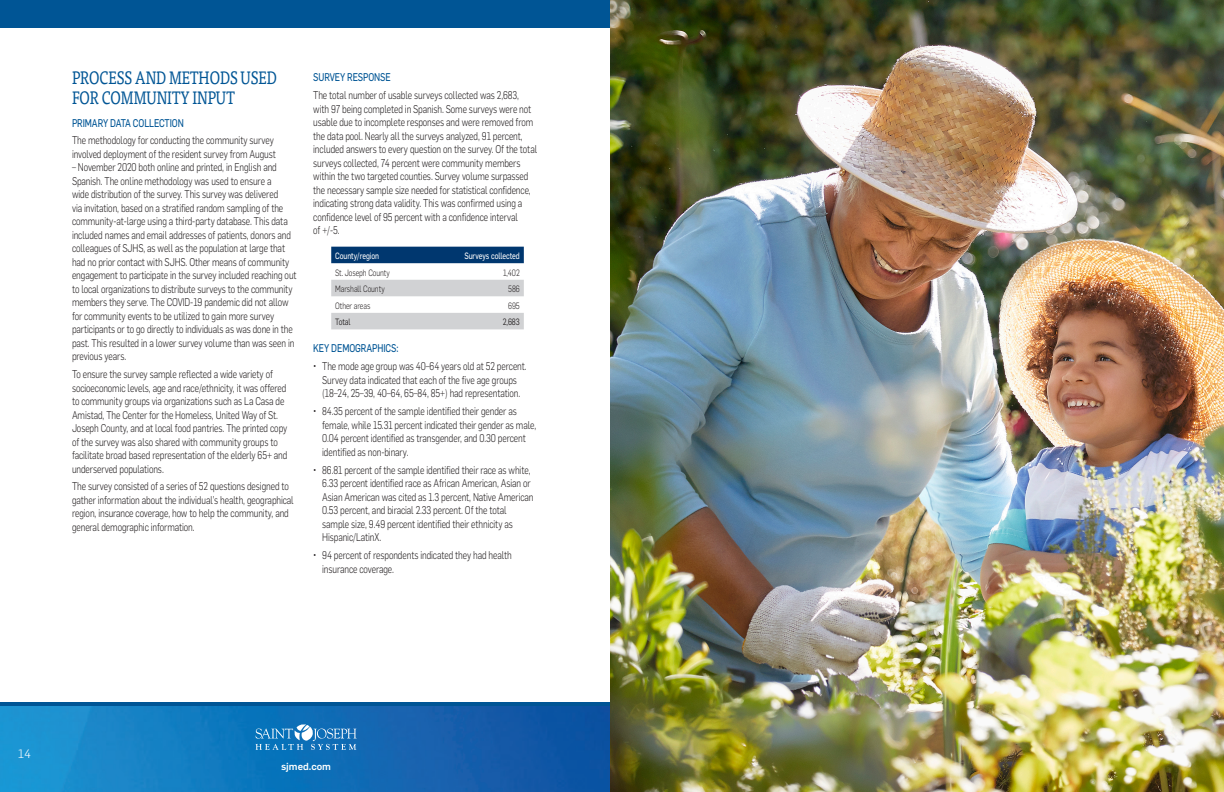
<style>
.page{position:relative;width:1224px;height:792px;background:#fff}
.page>*{position:absolute;margin:0;border:0;box-sizing:border-box;transform-origin:0 0}
.CatHdr2{font:18px/20px "Tisa Pro";color:#005595;scale:.8 1}
.t1{font:300 12px "Flama";color:#fff}
.CatCopy{font:300 11px/13.5px "Flama";letter-spacing:-.01em;color:#231f20;scale:.8 1}
.CatBullets{font:300 11px/13.5px "Flama";letter-spacing:-.01em;color:#231f20;scale:.8 1}
.CatSubHdr{font:11px "Flama Basic";letter-spacing:-.01em;color:#005595;scale:.8 1}
.CatCopy-2{font:11px "Flama Basic";letter-spacing:-.01em;color:#005595;scale:.8 1}
.t2{font:500 10px "Flama";color:#fff}
.CatCopy-3{font:300 9px "Flama";letter-spacing:-.01em;color:#231f20;scale:.8 1}
.CatCopy-4{font:9px "Flama Basic";letter-spacing:-.01em;color:#fff;scale:.8 1}
.CatCopy-5{font:9px "Flama";letter-spacing:-.01em;color:#231f20;scale:.8 1}
</style>
<div class="page">
<img style="left:0;top:706px;width:611px;height:86px">
<svg style="left:255px;top:723px;width:102px;height:27px;background:#3989c4"></svg>
<div style="left:0;top:0;width:613px;height:25px;background:#005595"></div>
<hr style="left:0;top:25px;width:613px;height:3px;background:#005595">
<hr style="left:0;top:702px;width:613px;height:3px;background:#005595">
<div style="left:331px;top:247px;width:193px;height:16px;background:#00376f"></div>
<svg style="left:331px;top:280px;width:193px;height:49px"></svg>
<img style="left:611px;top:0;width:613px;height:792px">
<p class="CatHdr2" style="left:72px;top:67px;width:257px">PROCESS AND METHODS USED<br>FOR COMMUNITY INPUT</p>
<p class="CatCopy-2" style="left:72px;top:115px;width:141px">PRIMARY DATA COLLECTION</p>
<p class="CatCopy" style="left:72px;top:133px;width:256px">The methodology for conducting the community survey involved deployment of the resident survey from August</p>
<p class="CatCopy" style="left:72px;top:160px;width:282px">– November 2020 both online and printed, in English and Spanish. The online methodology was used to ensure a<br>wide distribution of the survey. This survey was delivered<br>via invitation, based on a stratified random sampling of the community-at-large using a third-party database. This data included names and email addresses of patients, donors and colleagues of SJHS, as well as the population at large that had no prior contact with SJHS. Other means of community engagement to participate in the survey included reaching out to local organizations to distribute surveys to the community members they serve. The COVID-19 pandemic did not allow for community events to be utilized to gain more survey participants or to go directly to individuals as was done in the past. This resulted in a lower survey volume than was seen in previous years.</p>
<p class="CatCopy" style="left:72px;top:367px;width:271px">To ensure the survey sample reflected a wide variety of socioeconomic levels, age and race/ethnicity, it was offered to community groups via organizations such as La Casa de Amistad, The Center for the Homeless, United Way of St.<br>Joseph County, and at local food pantries. The printed copy of the survey was also shared with community groups to facilitate broad based representation of the elderly 65+ and underserved populations.</p>
<p class="CatCopy" style="left:72px;top:479px;width:279px">The survey consisted of a series of 52 questions designed to gather information about the individual’s health, geographical region, insurance coverage, how to help the community, and general demographic information.</p>
<p class="CatSubHdr" style="left:313px;top:70px;width:98px">SURVEY RESPONSE</p>
<p class="CatCopy" style="left:313px;top:88px;width:281px">The total number of usable surveys collected was 2,683, with 97 being completed in Spanish. Some surveys were not usable due to incomplete responses and were removed from the data pool. Nearly all the surveys analyzed, 91 percent, included answers to every question on the survey. Of the total surveys collected, 74 percent were community members within the two targeted counties. Survey volume surpassed the necessary sample size needed for statistical confidence, indicating strong data validity. This was confirmed using a confidence level of 95 percent with a confidence interval<br>of +/-5.</p>
<p class="CatCopy-4" style="left:335px;top:250px;width:56px">County/region</p>
<p class="CatCopy-4" style="left:465px;top:250px;width:71px">Surveys collected</p>
<p class="CatCopy-3" style="left:335px;top:266px;width:70px">St. Joseph County</p>
<p class="CatCopy-3" style="left:503px;top:266px;width:23px">1,402</p>
<p class="CatCopy-3" style="left:335px;top:283px;width:63px">Marshall County</p>
<p class="CatCopy-3" style="left:508px;top:283px;width:16px">586</p>
<p class="CatCopy-3" style="left:335px;top:300px;width:45px">Other areas</p>
<p class="CatCopy-3" style="left:508px;top:300px;width:16px">695</p>
<p class="CatCopy-5" style="left:335px;top:316px;width:21px">Total</p>
<p class="CatCopy-5" style="left:503px;top:316px;width:23px">2,683</p>
<p class="CatSubHdr" style="left:313px;top:341px;width:108px">KEY DEMOGRAPHICS:</p>
<p class="CatBullets" style="left:313px;top:359px;width:268px;text-align:center">• The mode age group was 40–64 years old at 52 percent.<br>Survey data indicated that each of the five age groups (18–24, 25–39, 40–64, 65–84, 85+) had representation.</p>
<p class="CatBullets" style="left:322px;top:404px;width:269px;text-indent:-9px">• 84.35 percent of the sample identified their gender as female, while 15.31 percent indicated their gender as male, 0.04 percent identified as transgender, and 0.30 percent identified as non-binary.</p>
<p class="CatBullets" style="left:322px;top:463px;width:266px;text-indent:-9px">• 86.81 percent of the sample identified their race as white, 6.33 percent identified race as African American, Asian or Asian American was cited as 1.3 percent, Native American 0.53 percent, and biracial 2.33 percent. Of the total sample size, 9.49 percent identified their ethnicity as Hispanic/LatinX.</p>
<p class="CatBullets" style="left:322px;top:548px;width:239px;text-indent:-9px">• 94 percent of respondents indicated they had health insurance coverage.</p>
<p class="t1" style="left:18px;top:745px;width:14px">14</p>
<p class="t2" style="left:281px;top:760px;width:51px">sjmed.com</p>
</div>
